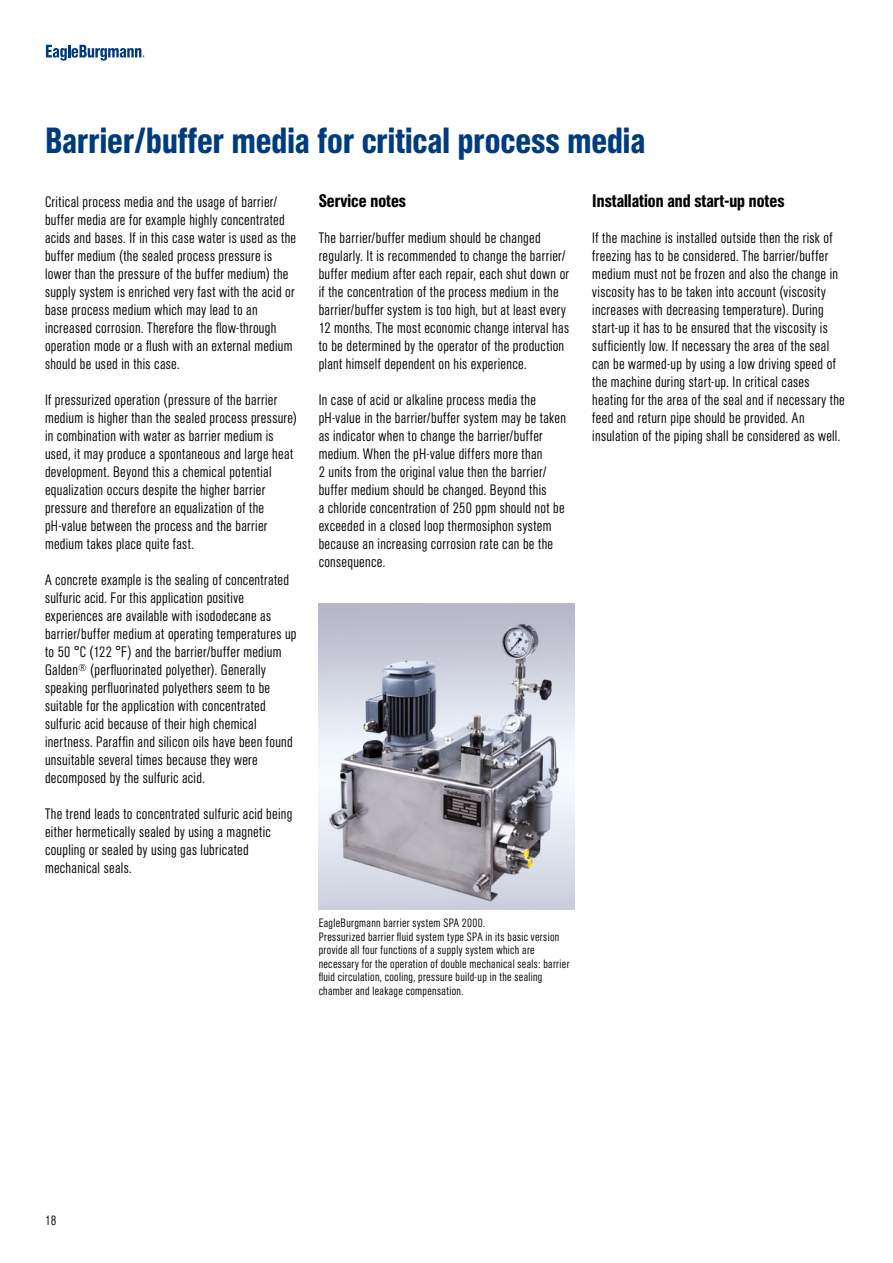
<style>
.page{position:relative;width:893px;height:1263px;background:#fff}
.page>*{position:absolute;margin:0;border:0;box-sizing:border-box;transform-origin:0 0}
.t1{font:500 condensed 36px "AG Book Pro";color:#003b7c}
.t2{font:500 condensed 18px "AG Book Pro";color:#000}
.t3{font:300 condensed 15px/18px "AG Book Pro";letter-spacing:.02em;color:#000}
.t4{font:300 condensed 13.5px "AG Book Pro";color:#000}
.t5{font:300 condensed 12px/13.5px "AG Book Pro";letter-spacing:.03em;color:#000}
</style>
<div class="page">
<img style="left:319px;top:603px;width:255px;height:306px">
<svg style="left:46px;top:45px;width:99px;height:16px"></svg>
<h1 class="t1" style="left:45px;top:117px;width:602px">Barrier/buffer media for critical process media</h1>
<p class="t3" style="left:45px;top:193px;width:253px">Critical process media and the usage of barrier/ buffer media are for example highly concentrated acids and bases. If in this case water is used as the buffer medium (the sealed process pressure is lower than the pressure of the buffer medium) the supply system is enriched very fast with the acid or base process medium which may lead to an increased corrosion. Therefore the flow-through operation mode or a flush with an external medium should be used in this case.</p>
<p class="t3" style="left:45px;top:391px;width:254px">If pressurized operation (pressure of the barrier medium is higher than the sealed process pressure) in combination with water as barrier medium is used, it may produce a spontaneous and large heat development. Beyond this a chemical potential equalization occurs despite the higher barrier pressure and therefore an equalization of the pH-value between the process and the barrier medium takes place quite fast.</p>
<p class="t3" style="left:45px;top:571px;width:253px">A concrete example is the sealing of concentrated sulfuric acid. For this application positive experiences are available with isododecane as barrier/buffer medium at operating temperatures up to 50 °C (122 °F) and the barrier/buffer medium Galden<sup>®</sup> (perfluorinated polyether). Generally speaking perfluorinated polyethers seem to be suitable for the application with concentrated sulfuric acid because of their high chemical inertness. Paraffin and silicon oils have been found unsuitable several times because they were decomposed by the sulfuric acid.</p>
<p class="t3" style="left:45px;top:805px;width:249px">The trend leads to concentrated sulfuric acid being either hermetically sealed by using a magnetic coupling or sealed by using gas lubricated mechanical seals.</p>
<p class="t2" style="left:319px;top:189px;width:89px">Service notes</p>
<p class="t3" style="left:319px;top:229px;width:252px">The barrier/buffer medium should be changed regularly. It is recommended to change the barrier/ buffer medium after each repair, each shut down or if the concentration of the process medium in the barrier/buffer system is too high, but at least every 12 months. The most economic change interval has to be determined by the operator of the production plant himself dependent on his experience.</p>
<p class="t3" style="left:319px;top:391px;width:249px">In case of acid or alkaline process media the pH-value in the barrier/buffer system may be taken as indicator when to change the barrier/buffer medium. When the pH-value differs more than<br>2 units from the original value then the barrier/ buffer medium should be changed. Beyond this<br>a chloride concentration of 250 ppm should not be exceeded in a closed loop thermosiphon system because an increasing corrosion rate can be the consequence.</p>
<p class="t5" style="left:319px;top:916px;width:252px">EagleBurgmann barrier system SPA 2000.<br>Pressurized barrier fluid system type SPA in its basic version provide all four functions of a supply system which are necessary for the operation of double mechanical seals: barrier fluid circulation, cooling, pressure build-up in the sealing chamber and leakage compensation.</p>
<p class="t2" style="left:592px;top:189px;width:194px">Installation and start-up notes</p>
<p class="t3" style="left:592px;top:229px;width:254px">If the machine is installed outside then the risk of freezing has to be considered. The barrier/buffer medium must not be frozen and also the change in viscosity has to be taken into account (viscosity increases with decreasing temperature). During start-up it has to be ensured that the viscosity is sufficiently low. If necessary the area of the seal can be warmed-up by using a low driving speed of the machine during start-up. In critical cases heating for the area of the seal and if necessary the feed and return pipe should be provided. An insulation of the piping shall be considered as well.</p>
<p class="t4" style="left:45px;top:1212px;width:13px">18</p>
</div>
